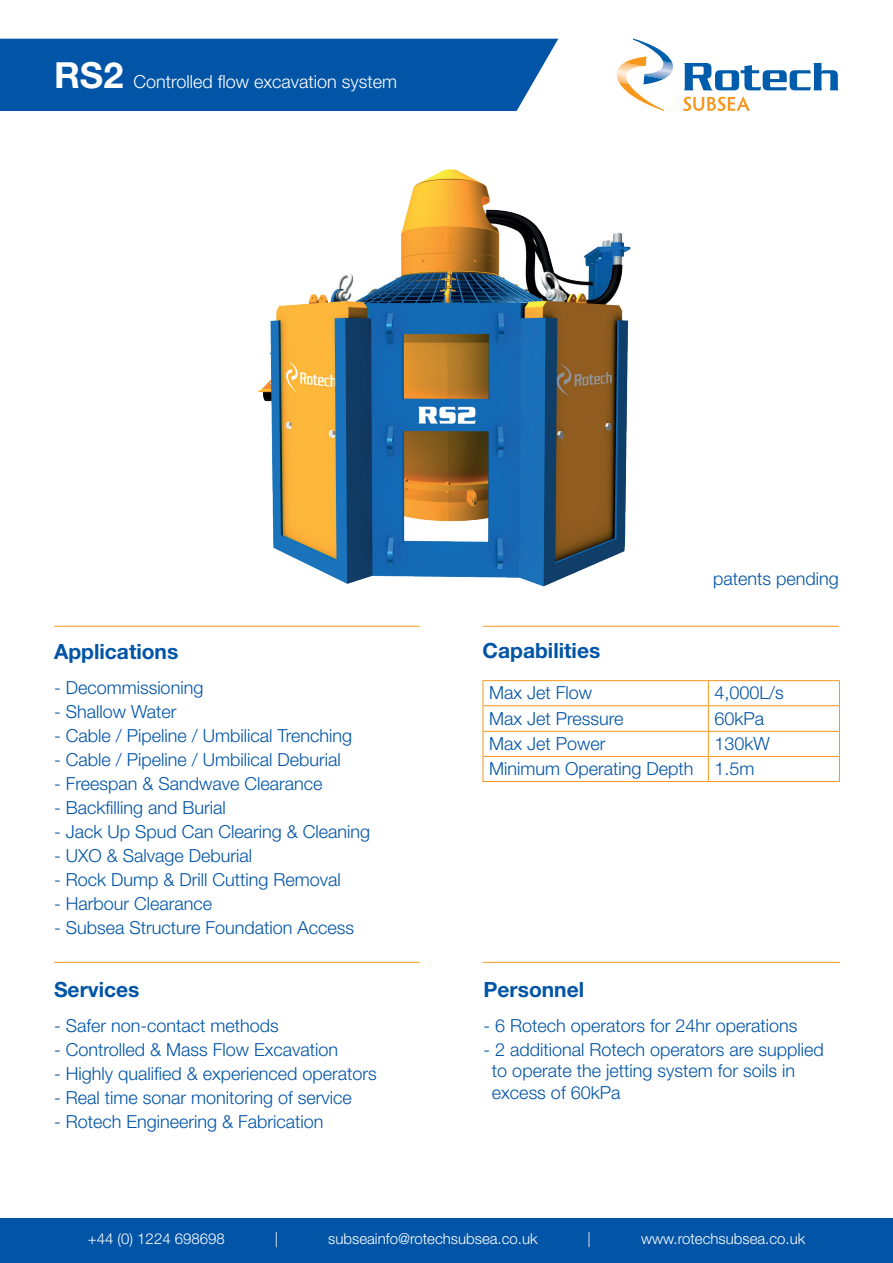
<style>
.page{position:relative;width:893px;height:1263px;background:#fff}
.page>*{position:absolute;margin:0;border:0;box-sizing:border-box;transform-origin:0 0}
.t1{font:700 21px "Helvetica Neue LT Std";color:#0154a6}
.t2{font:300 18px/21.6px "Helvetica Neue LT Std";color:#0154a6}
.t3{font:300 18px "Helvetica Neue LT Std";color:#fff}
.t4{font:300 15px "Helvetica Neue LT Std";color:#fff}
.s1{font-weight:700;font-size:36px}
</style>
<div class="page">
<svg style="left:616px;top:38px;width:57px;height:73px"></svg>
<svg style="left:684px;top:63px;width:154px;height:27px"></svg>
<svg style="left:683px;top:97px;width:67px;height:14px"></svg>
<div style="left:0;top:1218px;width:893px;height:45px;background:#0154a6"></div>
<div style="left:0;top:39px;width:558px;height:72px;background:#0154a6"></div>
<hr style="left:483px;top:626px;width:356px;height:1px;background:#f7971d">
<hr style="left:54px;top:626px;width:366px;height:1px;background:#f7971d">
<hr style="left:54px;top:962px;width:366px;height:1px;background:#f7971d">
<hr style="left:483px;top:962px;width:357px;height:1px;background:#f7971d">
<img style="left:258px;top:169px;width:373px;height:418px">
<svg style="left:483px;top:681px;width:1px;height:100px"></svg>
<hr style="left:483px;top:680px;width:225px;height:1px;background:#f7971d">
<hr style="left:708px;top:680px;width:132px;height:1px;background:#f7971d">
<svg style="left:708px;top:681px;width:1px;height:100px"></svg>
<svg style="left:839px;top:681px;width:1px;height:100px"></svg>
<hr style="left:483px;top:705px;width:225px;height:1px;background:#f7971d">
<hr style="left:708px;top:705px;width:132px;height:1px;background:#f7971d">
<hr style="left:483px;top:731px;width:225px;height:1px;background:#f7971d">
<hr style="left:708px;top:731px;width:132px;height:1px;background:#f7971d">
<hr style="left:483px;top:756px;width:225px;height:1px;background:#f7971d">
<hr style="left:708px;top:756px;width:132px;height:1px;background:#f7971d">
<hr style="left:483px;top:781px;width:225px;height:1px;background:#f7971d">
<hr style="left:708px;top:781px;width:132px;height:1px;background:#f7971d">
<p class="t3" style="left:54px;top:71px;width:345px"><span class="s1">RS2</span> Controlled flow excavation system</p>
<p class="t1" style="left:54px;top:638px;width:126px">Applications</p>
<p class="t2" style="left:54px;top:676px;width:151px">- Decommissioning</p>
<p class="t2" style="left:54px;top:700px;width:124px">- Shallow Water</p>
<p class="t2" style="left:54px;top:724px;width:300px">- Cable / Pipeline / Umbilical Trenching</p>
<p class="t2" style="left:54px;top:748px;width:288px">- Cable / Pipeline / Umbilical Deburial</p>
<p class="t2" style="left:54px;top:772px;width:270px">- Freespan &amp; Sandwave Clearance</p>
<p class="t2" style="left:54px;top:796px;width:173px">- Backfilling and Burial</p>
<p class="t2" style="left:54px;top:820px;width:318px">- Jack Up Spud Can Clearing &amp; Cleaning</p>
<p class="t2" style="left:54px;top:844px;width:200px">- UXO &amp; Salvage Deburial</p>
<p class="t2" style="left:54px;top:868px;width:288px">- Rock Dump &amp; Drill Cutting Removal</p>
<p class="t2" style="left:54px;top:892px;width:160px">- Harbour Clearance</p>
<p class="t2" style="left:54px;top:916px;width:302px">- Subsea Structure Foundation Access</p>
<p class="t1" style="left:54px;top:977px;width:87px">Services</p>
<p class="t2" style="left:54px;top:1014px;width:226px">- Safer non-contact methods</p>
<p class="t2" style="left:54px;top:1038px;width:286px">- Controlled &amp; Mass Flow Excavation</p>
<p class="t2" style="left:54px;top:1062px;width:324px">- Highly qualified &amp; experienced operators</p>
<p class="t2" style="left:54px;top:1086px;width:299px">- Real time sonar monitoring of service</p>
<p class="t2" style="left:54px;top:1110px;width:271px">- Rotech Engineering &amp; Fabrication</p>
<p class="t1" style="left:483px;top:638px;width:119px">Capabilities</p>
<p class="t2" style="left:713px;top:567px;width:127px">patents pending</p>
<p class="t2" style="left:489px;top:682px;width:105px">Max Jet Flow</p>
<p class="t2" style="left:714px;top:682px;width:71px">4,000L/s</p>
<p class="t2" style="left:489px;top:707px;width:136px">Max Jet Pressure</p>
<p class="t2" style="left:714px;top:707px;width:51px">60kPa</p>
<p class="t2" style="left:489px;top:733px;width:118px">Max Jet Power</p>
<p class="t2" style="left:489px;top:731px;width:282px;line-height:25px;text-indent:225px">130kW<br>Minimum Operating Depth 1.5m</p>
<p class="t1" style="left:483px;top:977px;width:102px">Personnel</p>
<p class="t2" style="left:483px;top:1014px;width:316px">- 6 Rotech operators for 24hr operations</p>
<p class="t2" style="left:492px;top:1038px;width:333px;text-indent:-8px">- 2 additional Rotech operators are supplied to operate the jetting system for soils in excess of 60kPa</p>
<p class="t4" style="left:88px;top:1229px;width:139px">+44 (0) 1224 698698</p>
<p class="t4" style="left:275px;top:1229px;width:5px">|</p>
<p class="t4" style="left:328px;top:1229px;width:211px">subseainfo@rotechsubsea.co.uk</p>
<p class="t4" style="left:588px;top:1229px;width:5px">|</p>
<p class="t4" style="left:641px;top:1229px;width:166px">www.rotechsubsea.co.uk</p>
</div>
